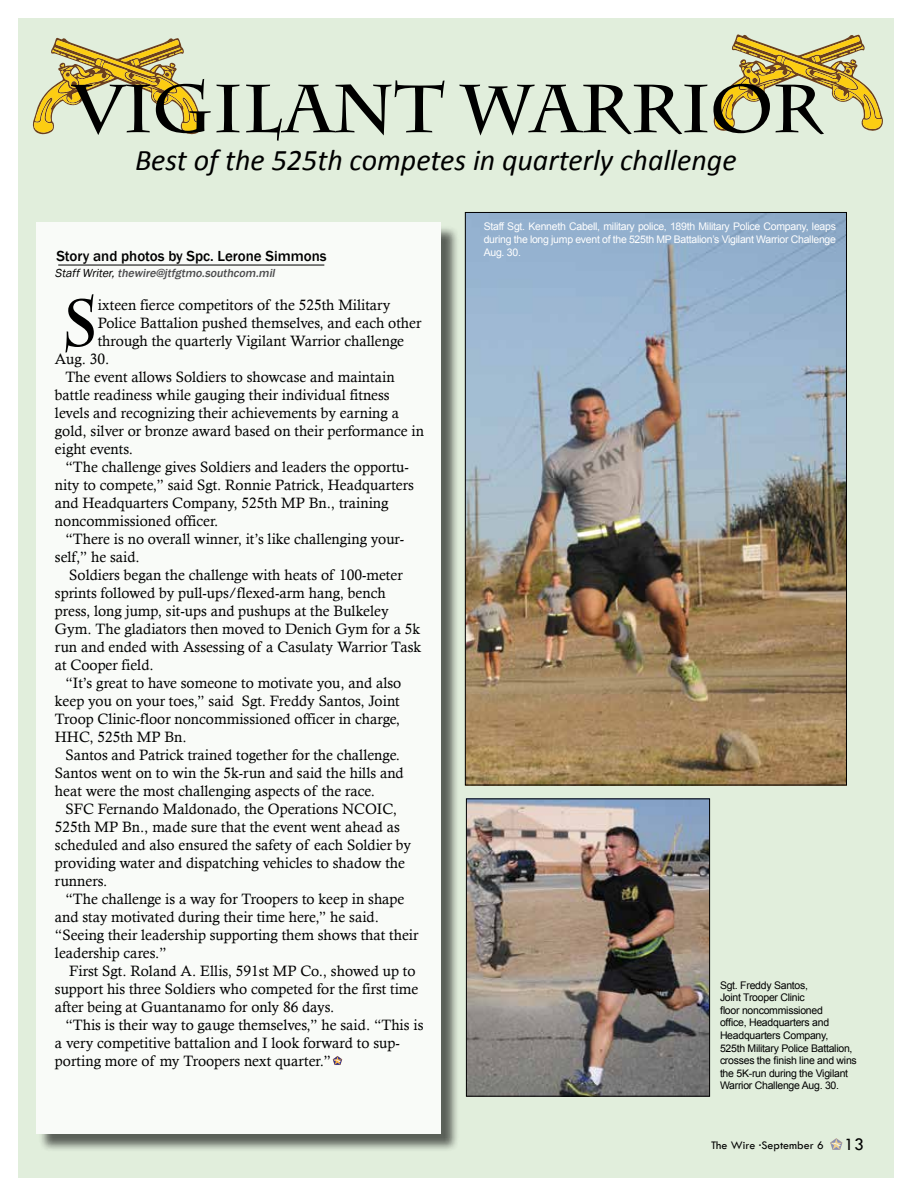
<style>
.page{position:relative;width:918px;height:1188px;background:#fff}
.page>*{position:absolute;margin:0;border:0;box-sizing:border-box;transform-origin:0 0}
.t1{font:700 67.5px "Charlemagne Std";color:#000}
.t2{font:700 66.15px "Charlemagne Std";color:#000}
.t3{font:italic 30px "Calibri";color:#000}
.t4{font:15px "Calisto";color:#000}
.t5{font:500 15px "Franklin Gothic";color:#000}
.t6{font:italic 500 12px "Franklin Gothic";color:#4d4d4f}
.t7{font:12px "Tw Cen";color:#000}
.t8{font:10.5px/12.6px "Arial";letter-spacing:-.025em;color:#000}
.t9{font:10.5px/12.6px "Arial";letter-spacing:-.025em;color:#fff;text-align:justify}
.s1{font-weight:400;color:#000}
.s2{font-size:18px}
</style>
<div class="page">
<div style="left:18px;top:18px;width:876px;height:1160px;background:#e1eedc"></div>
<div style="left:38px;top:225px;width:422px;height:928px;background:#000;opacity:.75"></div>
<div style="left:36px;top:223px;width:405px;height:911px;background:#f9fbf8"></div>
<svg style="left:333px;top:1056px;width:9px;height:9px"></svg>
<img style="left:467px;top:214px;width:378px;height:569px">
<svg style="left:713px;top:34px;width:170px;height:97px"></svg>
<hr style="left:58px;top:265px;width:266px;height:1px;background:#000">
<svg style="left:32px;top:38px;width:171px;height:97px"></svg>
<img style="left:468px;top:801px;width:240px;height:293px">
<div style="left:466px;top:799px;width:244px;height:297px;border:1px solid #000"></div>
<svg style="left:830px;top:1138px;width:13px;height:12px"></svg>
<h1 class="t1" style="left:73px;top:70px;width:751px">VIGILANT WARRIOR</h1>
<h3 class="t3" style="left:135px;top:140px;width:603px">Best of the 525th competes in quarterly challenge</h3>
<p class="t5" style="left:56px;top:247px;width:272px">Story and photos by Spc. Lerone Simmons</p>
<p class="t6" style="left:55px;top:265px;width:224px"><span class="s1">StaffWriter,</span>thewire@jtfgtmo.southcom.mil</p>
<h2 class="t2" style="left:61px;top:285px;width:38px">S</h2>
<p class="t4" style="left:98px;top:296px;width:294px">ixteen fierce competitors of the 525th Military</p>
<p class="t4" style="left:98px;top:314px;width:325px">Police Battalion pushed themselves, and each other</p>
<p class="t4" style="left:98px;top:332px;width:308px">through the quarterly Vigilant Warrior challenge</p>
<p class="t4" style="left:55px;top:350px;width:56px">Aug. 30.</p>
<p class="t4" style="left:65px;top:368px;width:331px">The event allows Soldiers to showcase and maintain</p>
<p class="t4" style="left:55px;top:386px;width:336px">battle readiness while gauging their individual fitness</p>
<p class="t4" style="left:55px;top:404px;width:346px">levels and recognizing their achievements by earning a</p>
<p class="t4" style="left:55px;top:422px;width:371px">gold, silver or bronze award based on their performance in</p>
<p class="t4" style="left:55px;top:440px;width:80px">eight events.</p>
<p class="t4" style="left:65px;top:458px;width:345px">“The challenge gives Soldiers and leaders the opportu-</p>
<p class="t4" style="left:55px;top:476px;width:360px">nity to compete,” said Sgt. Ronnie Patrick, Headquarters</p>
<p class="t4" style="left:55px;top:494px;width:335px">and Headquarters Company, 525th MP Bn., training</p>
<p class="t4" style="left:55px;top:512px;width:165px">noncommissioned officer.</p>
<p class="t4" style="left:65px;top:530px;width:340px">“There is no overall winner, it’s like challenging your-</p>
<p class="t4" style="left:55px;top:548px;width:86px">self,” he said.</p>
<p class="t4" style="left:69px;top:566px;width:335px">Soldiers began the challenge with heats of 100-meter</p>
<p class="t4" style="left:55px;top:584px;width:332px">sprints followed by pull-ups/flexed-arm hang, bench</p>
<p class="t4" style="left:55px;top:602px;width:335px">press, long jump, sit-ups and pushups at the Bulkeley</p>
<p class="t4" style="left:55px;top:620px;width:367px">Gym. The gladiators then moved to Denich Gym for a 5k</p>
<p class="t4" style="left:55px;top:638px;width:368px">run and ended with Assessing of a Casulaty Warrior Task</p>
<p class="t4" style="left:55px;top:656px;width:100px">at Cooper field.</p>
<p class="t4" style="left:65px;top:674px;width:337px">“It’s great to have someone to motivate you, and also</p>
<p class="t4" style="left:55px;top:692px;width:346px">keep you on your toes,” said Sgt. Freddy Santos, Joint</p>
<p class="t4" style="left:55px;top:710px;width:347px">Troop Clinic-floor noncommissioned officer in charge,</p>
<p class="t4" style="left:55px;top:728px;width:133px">HHC, 525th MP Bn.</p>
<p class="t4" style="left:65px;top:746px;width:336px">Santos and Patrick trained together for the challenge.</p>
<p class="t4" style="left:55px;top:764px;width:350px">Santos went on to win the 5k-run and said the hills and</p>
<p class="t4" style="left:55px;top:782px;width:321px">heat were the most challenging aspects of the race.</p>
<p class="t4" style="left:65px;top:800px;width:333px">SFC Fernando Maldonado, the Operations NCOIC,</p>
<p class="t4" style="left:55px;top:818px;width:346px">525th MP Bn., made sure that the event went ahead as</p>
<p class="t4" style="left:55px;top:836px;width:358px">scheduled and also ensured the safety of each Soldier by</p>
<p class="t4" style="left:55px;top:854px;width:352px">providing water and dispatching vehicles to shadow the</p>
<p class="t4" style="left:55px;top:872px;width:54px">runners.</p>
<p class="t4" style="left:65px;top:890px;width:341px">“The challenge is a way for Troopers to keep in shape</p>
<p class="t4" style="left:55px;top:908px;width:325px">and stay motivated during their time here,” he said.</p>
<p class="t4" style="left:55px;top:926px;width:365px">“Seeing their leadership supporting them shows that their</p>
<p class="t4" style="left:55px;top:944px;width:113px">leadership cares.”</p>
<p class="t4" style="left:69px;top:962px;width:348px">First Sgt. Roland A. Ellis, 591st MP Co., showed up to</p>
<p class="t4" style="left:55px;top:980px;width:365px">support his three Soldiers who competed for the first time</p>
<p class="t4" style="left:55px;top:998px;width:281px">after being at Guantanamo for only 86 days.</p>
<p class="t4" style="left:65px;top:1016px;width:360px">“This is their way to gauge themselves,” he said. “This is</p>
<p class="t4" style="left:55px;top:1034px;width:346px">a very competitive battalion and I look forward to sup-</p>
<p class="t4" style="left:55px;top:1052px;width:278px">porting more of my Troopers next quarter.”</p>
<p class="t9" style="left:484px;top:221px;width:354px">Staff Sgt. Kenneth Cabell, military police, 189th Military Police Company, leaps during the long jump event of the 525th MP Battalion’s Vigilant Warrior Challenge Aug. 30.</p>
<p class="t8" style="left:720px;top:979px;width:138px">Sgt. Freddy Santos,<br>Joint Trooper Clinic<br>floor noncommissioned<br>office, Headquarters and<br>Headquarters Company,<br>525th Military Police Battalion, crosses the finish line and wins the 5K-run during the Vigilant<br>Warrior Challenge Aug. 30.</p>
<p class="t7" style="left:711px;top:1138px;width:155px">The Wire ·September 6 <span class="s2">13</span></p>
</div>
